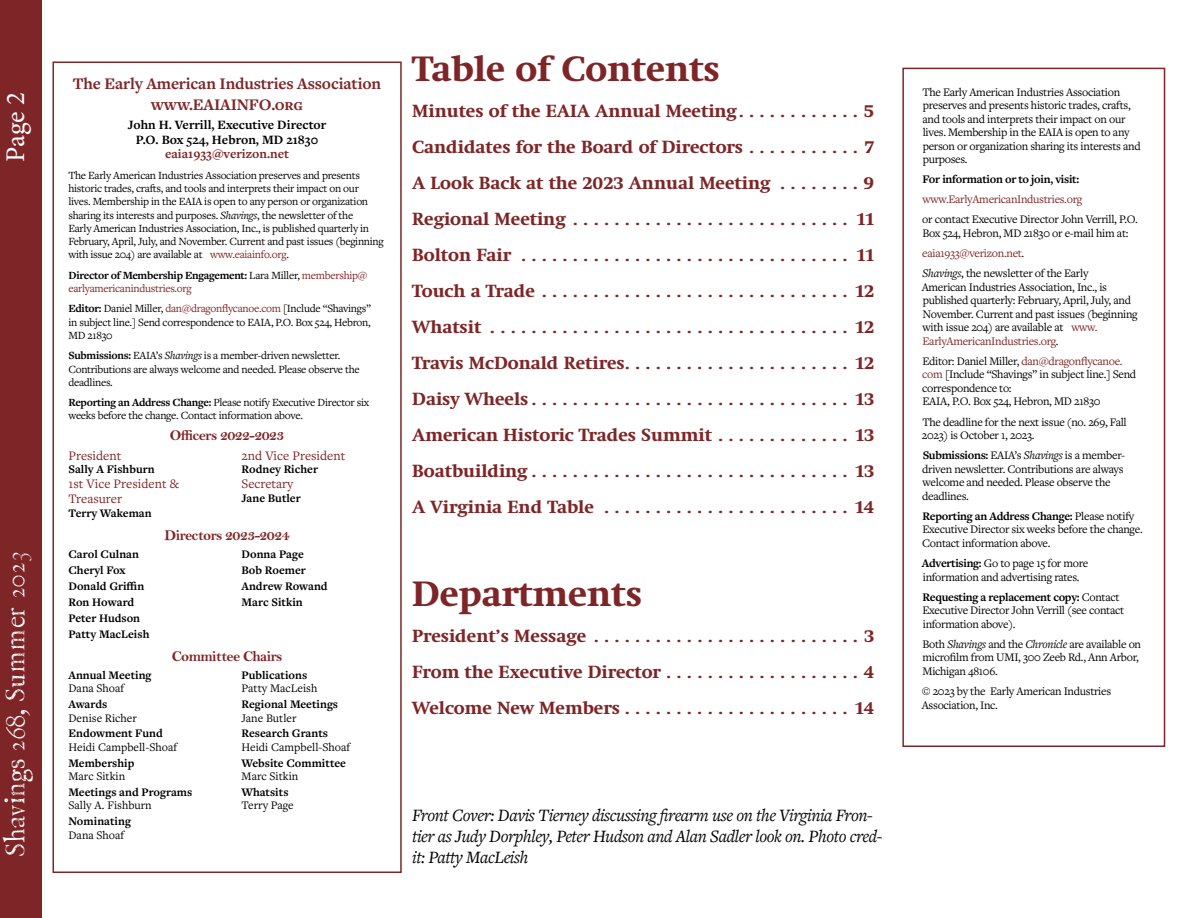
<style>
.page{position:relative;width:1188px;height:918px;background:#fff}
.page>*{position:absolute;margin:0;border:0;box-sizing:border-box;transform-origin:0 0}
.t1{font:700 36px "Swift Neue LT Pro";color:#7e2527}
.t2{font:27px "P22 Franklin Caslon";color:#fff}
.t3{font:27px "Minion Pro";color:#fff}
.t4{font:700 18px/36px "Swift Neue LT Pro";color:#7e2527;text-align:justify}
.t5{font:italic 18px/21px "Freight Text Pro";letter-spacing:-.025em;color:#000}
.t6{font:700 16.8px/20.4px "Freight Text Pro";letter-spacing:-.01em;color:#7e2527;text-align:center}
.t7{font:700 15px "Bell MT Std";letter-spacing:-.04em;color:#7e2527}
.t8{font:13.5px/15px "Freight Text Pro";color:#7e2527}
.t9{font:700 13.2px/14.4px "Freight Text Pro";color:#000;text-align:center}
.t10{font:700 13.2px "Freight Text Pro";color:#7e2527}
.t11{font:12px/13.5px "Freight Text Pro";letter-spacing:-.025em;color:#000}
.t12{font:700 12px/15.9px "Freight Text Pro";color:#000}
.t13{font:12px "Freight Text Pro";color:#000}
.t14{font:12px "Freight Text Pro";letter-spacing:-.025em;color:#7e2527}
.t15{font:700 12px "Freight Text Pro";letter-spacing:-.025em;color:#000}
.t16{font:11.4px/13.2px "Freight Text Pro";letter-spacing:-.025em;color:#000}
.t17{font:11.4px/13.2px "Freight Text Pro";letter-spacing:-.025em;color:#7e2527}
.s1{font-style:italic}
.s2{color:#7e2527}
.s3{font-weight:700;color:#000}
.s4{color:#000}
.s5{font-weight:700}
</style>
<div class="page">
<div style="left:0;top:0;width:42px;height:918px;background:#7e2527"></div>
<div style="left:902px;top:68px;width:263px;height:679px;border:2px solid #7e2527"></div>
<div style="left:52px;top:62px;width:350px;height:811px;border:2px solid #7e2527"></div>
<h2 class="t3" style="left:-3px;top:162px;width:71px;rotate:-90deg">Page 2</h2>
<h2 class="t2" style="left:1px;top:857px;width:307px;rotate:-90deg">Shavings 268, Summer 2023</h2>
<h3 class="t6" style="left:73px;top:73px;width:310px">The Early American Industries Association www.EAIAINFO.org</h3>
<p class="t9" style="left:128px;top:118px;width:200px">John H. Verrill, Executive Director<br>P.O. Box 524, Hebron, MD 21830</p>
<p class="t10" style="left:165px;top:145px;width:126px">eaia1933@verizon.net</p>
<p class="t16" style="left:68px;top:168px;width:317px">The Early American Industries Association preserves and presents historic trades, crafts, and tools and interprets their impact on our lives. Membership in the EAIA is open to any person or organization sharing its interests and purposes. <span class="s1">Shavings</span>, the newsletter of the<br>Early American Industries Association, Inc., is published quarterly in February, April, July, and November. Current and past issues (beginning with issue 204) are available at <span class="s2">www.eaiainfo.org</span>.</p>
<p class="t17" style="left:68px;top:268px;width:300px"><span class="s3">Director of Membership Engagement:</span> <span class="s4">Lara Miller,</span> membership@ earlyamericanindustries.org</p>
<p class="t16" style="left:68px;top:302px;width:304px;text-align:justify"><span class="s5">Editor:</span> Daniel Miller, <span class="s2">dan@dragonflycanoe.com</span> [Include “Shavings” in subject line.] Send correspondence to EAIA, P.O. Box 524, Hebron, MD 21830</p>
<p class="t16" style="left:68px;top:349px;width:293px"><span class="s5">Submissions:</span> EAIA’s <span class="s1">Shavings</span> is a member-driven newsletter.<br>Contributions are always welcome and needed. Please observe the deadlines.</p>
<p class="t16" style="left:68px;top:396px;width:302px"><span class="s5">Reporting an Address Change:</span> Please notify Executive Director six weeks before the change. Contact information above.</p>
<p class="t7" style="left:170px;top:427px;width:116px">Officers 2022-2023</p>
<p class="t8" style="left:68px;top:448px;width:55px">President</p>
<p class="t12" style="left:68px;top:461px;width:88px">Sally A Fishburn</p>
<p class="t8" style="left:68px;top:476px;width:112px">1st Vice President &amp;<br>Treasurer</p>
<p class="t12" style="left:68px;top:505px;width:85px">Terry Wakeman</p>
<p class="t8" style="left:242px;top:448px;width:105px">2nd Vice President</p>
<p class="t12" style="left:242px;top:461px;width:78px">Rodney Richer</p>
<p class="t8" style="left:242px;top:476px;width:53px">Secretary</p>
<p class="t12" style="left:242px;top:490px;width:61px">Jane Butler</p>
<p class="t7" style="left:165px;top:527px;width:127px">Directors 2023-2024</p>
<p class="t12" style="left:68px;top:546px;width:83px">Carol Culnan<br>Cheryl Fox<br>Donald Griffin<br>Ron Howard<br>Peter Hudson<br>Patty MacLeish</p>
<p class="t12" style="left:242px;top:546px;width:88px">Donna Page<br>Bob Roemer<br>Andrew Rowand<br>Marc Sitkin</p>
<p class="t7" style="left:172px;top:648px;width:112px">Committee Chairs</p>
<p class="t12" style="left:68px;top:667px;width:85px">Annual Meeting</p>
<p class="t13" style="left:68px;top:681px;width:57px">Dana Shoaf</p>
<p class="t12" style="left:68px;top:696px;width:40px">Awards</p>
<p class="t13" style="left:68px;top:710px;width:70px">Denise Richer</p>
<p class="t12" style="left:68px;top:725px;width:96px">Endowment Fund</p>
<p class="t13" style="left:68px;top:739px;width:110px">Heidi Campbell-Shoaf</p>
<p class="t12" style="left:68px;top:754px;width:68px">Membership</p>
<p class="t13" style="left:68px;top:768px;width:58px">Marc Sitkin</p>
<p class="t12" style="left:68px;top:784px;width:125px">Meetings and Programs</p>
<p class="t13" style="left:68px;top:798px;width:85px">Sally A. Fishburn</p>
<p class="t12" style="left:68px;top:813px;width:64px">Nominating</p>
<p class="t13" style="left:68px;top:827px;width:57px">Dana Shoaf</p>
<p class="t12" style="left:242px;top:667px;width:67px">Publications</p>
<p class="t13" style="left:242px;top:681px;width:77px">Patty MacLeish</p>
<p class="t12" style="left:242px;top:696px;width:98px">Regional Meetings</p>
<p class="t13" style="left:242px;top:710px;width:57px">Jane Butler</p>
<p class="t12" style="left:242px;top:725px;width:88px">Research Grants</p>
<p class="t13" style="left:242px;top:739px;width:110px">Heidi Campbell-Shoaf</p>
<p class="t12" style="left:242px;top:754px;width:106px">Website Committee</p>
<p class="t13" style="left:242px;top:768px;width:58px">Marc Sitkin</p>
<p class="t12" style="left:242px;top:784px;width:48px">Whatsits</p>
<p class="t13" style="left:242px;top:798px;width:54px">Terry Page</p>
<h1 class="t1" style="left:412px;top:48px;width:309px">Table of Contents</h1>
<p class="t4" style="left:412px;top:93px;width:464px">Minutes of the EAIA Annual Meeting . . . . . . . . . . . . 5<br>Candidates for the Board of Directors . . . . . . . . . . . 7<br>A Look Back at the 2023 Annual Meeting . . . . . . . . 9<br>Regional Meeting . . . . . . . . . . . . . . . . . . . . . . . . . . . 11<br>Bolton Fair . . . . . . . . . . . . . . . . . . . . . . . . . . . . . . . . 11<br>Touch a Trade . . . . . . . . . . . . . . . . . . . . . . . . . . . . . . 12<br>Whatsit . . . . . . . . . . . . . . . . . . . . . . . . . . . . . . . . . . . 12<br>Travis McDonald Retires . . . . . . . . . . . . . . . . . . . . . . 12<br>Daisy Wheels . . . . . . . . . . . . . . . . . . . . . . . . . . . . . . . 13<br>American Historic Trades Summit . . . . . . . . . . . . . 13<br>Boatbuilding . . . . . . . . . . . . . . . . . . . . . . . . . . . . . . . 13<br>A Virginia End Table . . . . . . . . . . . . . . . . . . . . . . . . 14</p>
<h1 class="t1" style="left:412px;top:573px;width:231px">Departments</h1>
<h3 class="t4" style="left:412px;top:618px;width:464px">President’s Message . . . . . . . . . . . . . . . . . . . . . . . . . . 3<br>From the Executive Director . . . . . . . . . . . . . . . . . . . 4<br>Welcome New Members . . . . . . . . . . . . . . . . . . . . . . 14</h3>
<h3 class="t5" style="left:412px;top:804px;width:472px">Front Cover: Davis Tierney discussing firearm use on the Virginia Fron&shy;tier as Judy Dorphley, Peter Hudson and Alan Sadler look on. Photo cred&shy;it: Patty MacLeish</h3>
<p class="t11" style="left:922px;top:84px;width:220px">The Early American Industries Association preserves and presents historic trades, crafts, and tools and interprets their impact on our lives. Membership in the EAIA is open to any person or organization sharing its interests and purposes.</p>
<p class="t15" style="left:923px;top:171px;width:158px">For information or to join, visit:</p>
<p class="t14" style="left:923px;top:192px;width:161px">www.EarlyAmericanIndustries.org</p>
<p class="t11" style="left:922px;top:212px;width:217px">or contact Executive Director John Verrill, P.O.<br>Box 524, Hebron, MD 21830 or e-mail him at:</p>
<p class="t11" style="left:922px;top:243px;width:168px;line-height:20.1px"><span class="s2">eaia1933@verizon.net</span>.<br><span class="s1">Shavings</span>, the newsletter of the Early</p>
<p class="t11" style="left:922px;top:280px;width:218px">American Industries Association, Inc., is published quarterly: February, April, July, and November. Current and past issues (beginning with issue 204) are available at <span class="s2">www.<br>EarlyAmericanIndustries.org</span>.</p>
<p class="t11" style="left:922px;top:354px;width:216px">Editor: Daniel Miller, <span class="s2">dan@dragonflycanoe. com</span> [Include “Shavings” in subject line.] Send correspondence to:<br>EAIA, P.O. Box 524, Hebron, MD 21830</p>
<p class="t11" style="left:922px;top:415px;width:206px">The deadline for the next issue (no. 269, Fall<br>2023) is October 1, 2023.</p>
<p class="t11" style="left:922px;top:448px;width:204px"><span class="s5">Submissions:</span> EAIA’s <span class="s1">Shavings</span> is a member&shy;driven newsletter. Contributions are always welcome and needed. Please observe the deadlines.</p>
<p class="t11" style="left:922px;top:509px;width:222px"><span class="s5">Reporting an Address Change:</span> Please notify<br>Executive Director six weeks before the change.<br>Contact information above.</p>
<p class="t11" style="left:922px;top:556px;width:168px"><span class="s5">Advertising:</span> Go to page 15 for more information and advertising rates.</p>
<p class="t11" style="left:923px;top:590px;width:203px"><span class="s5">Requesting a replacement copy:</span> Contact<br>Executive Director John Verrill (see contact information above).</p>
<p class="t11" style="left:922px;top:637px;width:220px">Both <span class="s1">Shavings</span> and the <span class="s1">Chronicle</span> are available on microfilm from UMI, 300 Zeeb Rd., Ann Arbor,<br>Michigan 48106.</p>
<p class="t11" style="left:922px;top:684px;width:191px">© 2023 by the Early American Industries<br>Association, Inc.</p>
</div>
